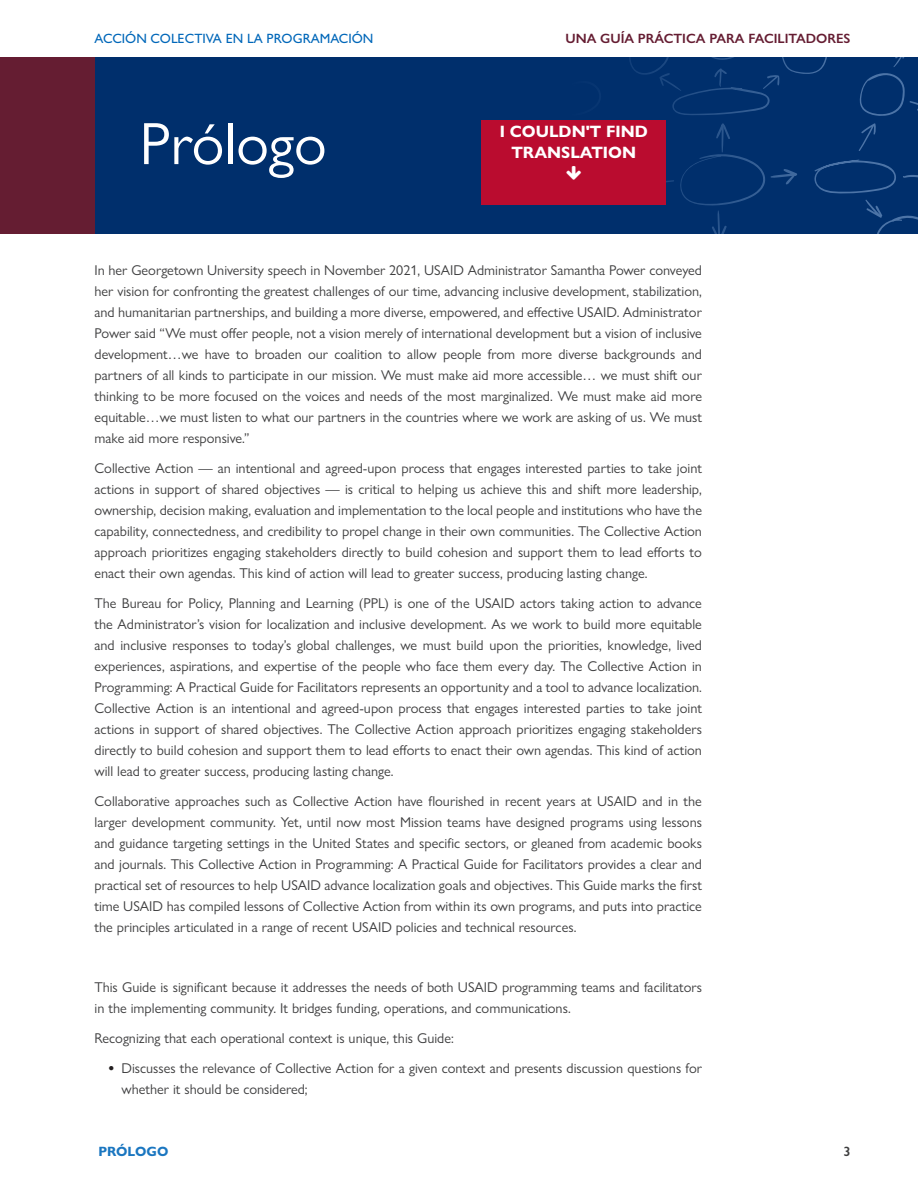
<style>
.page{position:relative;width:918px;height:1188px;background:#fff}
.page>*{position:absolute;margin:0;border:0;box-sizing:border-box;transform-origin:0 0}
.Heading1{font:60px "Gill Sans Nova";color:#fff}
.t1{font:700 16.5px/21px "Gill Sans Nova";color:#fff;text-align:center}
.Body{font:14.25px/21px "Gill Sans Nova";color:#3e3e3f;text-align:justify}
.t2{font:600 13.5px "Gill Sans Nova";color:#651d32}
.t3{font:500 13.5px "Gill Sans Nova";color:#0067b9}
.t4{font:700 13.5px "Gill Sans Nova";color:#1a76c0}
.t5{font:600 13.5px "Gill Sans Nova";color:#3e3e3f}
.s1{font-weight:700;color:#231f20}
</style>
<div class="page">
<div style="left:0;top:57px;width:918px;height:176px;background:#002f6c"></div>
<svg style="left:666px;top:123px;width:131px;height:110px"></svg>
<svg style="left:629px;top:57px;width:198px;height:58px"></svg>
<svg style="left:858px;top:123px;width:18px;height:28px"></svg>
<svg style="left:814px;top:159px;width:104px;height:74px"></svg>
<svg style="left:859px;top:57px;width:59px;height:59px"></svg>
<div style="left:0;top:57px;width:94px;height:176px;background:#651d32"></div>
<div style="left:482px;top:120px;width:184px;height:85px;background:#ba0c2f"></div>
<svg style="left:436px;top:166px;width:194px;height:68px"></svg>
<p class="t3" style="left:94px;top:30px;width:281px">ACCIÓN COLECTIVA EN LA PROGRAMACIÓN</p>
<p class="t2" style="left:566px;top:30px;width:286px">UNA GUÍA PRÁCTICA PARA FACILITADORES</p>
<p class="Heading1" style="left:140px;top:107px;width:189px">Prólogo</p>
<h2 class="t1" style="left:500px;top:121px;width:150px">I COULDN'T FIND<br>TRANSLATION</h2>
<p class="Body" style="left:94px;top:259px;width:609px">In her Georgetown University speech in November 2021, USAID Administrator Samantha Power conveyed her vision for confronting the greatest challenges of our time, advancing inclusive development, stabilization, and humanitarian partnerships, and building a more diverse, empowered, and effective USAID. Administrator Power said “We must offer people, not a vision merely of international development but a vision of inclusive development…we have to broaden our coalition to allow people from more diverse backgrounds and partners of all kinds to participate in our mission. We must make aid more accessible… we must shift our thinking to be more focused on the voices and needs of the most marginalized. We must make aid more equitable…we must listen to what our partners in the countries where we work are asking of us. We must make aid more responsive.”</p>
<p class="Body" style="left:94px;top:457px;width:609px">Collective Action — an intentional and agreed-upon process that engages interested parties to take joint actions in support of shared objectives — is critical to helping us achieve this and shift more leadership, ownership, decision making, evaluation and implementation to the local people and institutions who have the capability, connectedness, and credibility to propel change in their own communities. The Collective Action approach prioritizes engaging stakeholders directly to build cohesion and support them to lead efforts to enact their own agendas. This kind of action will lead to greater success, producing lasting change.</p>
<p class="Body" style="left:94px;top:592px;width:609px">The Bureau for Policy, Planning and Learning (PPL) is one of the USAID actors taking action to advance the Administrator’s vision for localization and inclusive development. As we work to build more equitable and inclusive responses to today’s global challenges, we must build upon the priorities, knowledge, lived experiences, aspirations, and expertise of the people who face them every day. The Collective Action in Programming: A Practical Guide for Facilitators represents an opportunity and a tool to advance localization.<br>Collective Action is an intentional and agreed-upon process that engages interested parties to take joint actions in support of shared objectives. The Collective Action approach prioritizes engaging stakeholders directly to build cohesion and support them to lead efforts to enact their own agendas. This kind of action will lead to greater success, producing lasting change.</p>
<p class="Body" style="left:94px;top:790px;width:609px">Collaborative approaches such as Collective Action have flourished in recent years at USAID and in the larger development community. Yet, until now most Mission teams have designed programs using lessons and guidance targeting settings in the United States and specific sectors, or gleaned from academic books and journals. This Collective Action in Programming: A Practical Guide for Facilitators provides a clear and practical set of resources to help USAID advance localization goals and objectives. This Guide marks the first time USAID has compiled lessons of Collective Action from within its own programs, and puts into practice the principles articulated in a range of recent USAID policies and technical resources.</p>
<p class="Body" style="left:94px;top:976px;width:609px">This Guide is significant because it addresses the needs of both USAID programming teams and facilitators in the implementing community. It bridges funding, operations, and communications.</p>
<p class="Body" style="left:94px;top:1027px;width:361px">Recognizing that each operational context is unique, this Guide:</p>
<p class="Body" style="left:122px;top:1057px;width:582px;text-indent:-14px"><span class="s1">•</span> Discusses the relevance of Collective Action for a given context and presents discussion questions for whether it should be considered;</p>
<p class="t4" style="left:98px;top:1143px;width:72px">PRÓLOGO</p>
<p class="t5" style="left:843px;top:1143px;width:9px">3</p>
</div>
